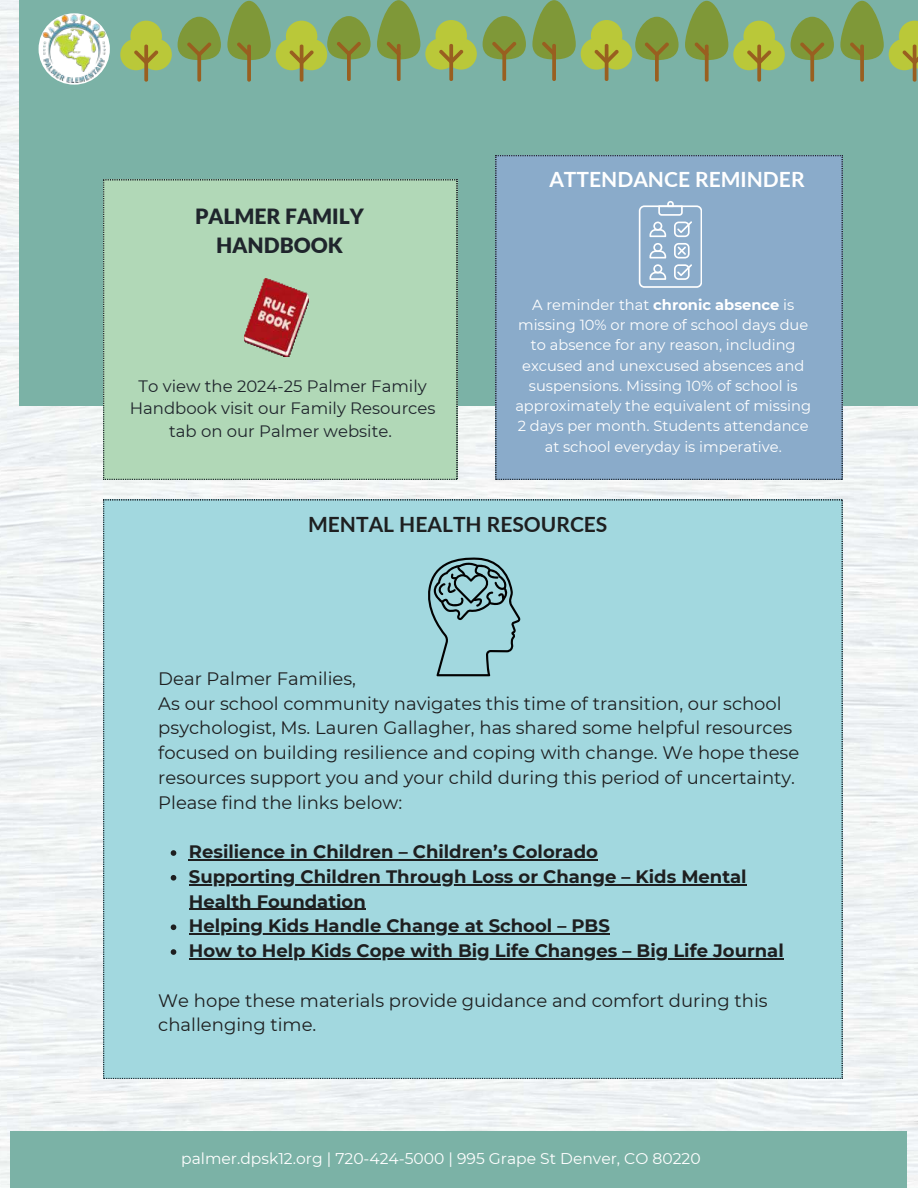
<style>
.page{position:relative;width:918px;height:1188px;background:#fff}
.page>*{position:absolute;margin:0;border:0;box-sizing:border-box;transform-origin:0 0}
.t1{font:700 21px "Lato";color:#1e1f20}
.t2{font:900 21px/29.2px "Lato";color:#1f252c;text-align:center}
.t3{font:700 21px "Lato";color:#fff}
.t4{font:18px/24.8px "Montserrat";color:#1e1f20}
.t5{font:700 18px/24.8px "Montserrat";color:#1e1f20}
.t6{font:16.5px/22.5px "Montserrat";color:#1f252c;text-align:center}
.t7{font:15.6px "Montserrat";color:#fff}
.t8{font:14.7px/20.2px "Montserrat";color:#fff;text-align:center}
.s1{font-weight:700}
</style>
<div class="page">
<img style="left:0;top:0;width:918px;height:1187px">
<div style="left:19px;top:0;width:899px;height:406px;background:#7bb2a6"></div>
<div style="left:10px;top:1132px;width:897px;height:56px;background:#7bb2a6"></div>
<div style="left:103px;top:179px;width:354px;height:301px;background:#b1d8b7"></div>
<svg style="left:39px;top:13px;width:71px;height:72px"></svg>
<img style="left:41px;top:13px;width:66px;height:70px">
<img style="left:243px;top:278px;width:66px;height:79px">
<div style="left:495px;top:155px;width:348px;height:325px;background:#8aabca"></div>
<svg style="left:639px;top:201px;width:63px;height:87px"></svg>
<div style="left:130px;top:21px;width:32px;height:31px;background:#bac839;border-radius:50%"></div>
<div style="left:120px;top:39px;width:32px;height:31px;background:#bac839;border-radius:50%"></div>
<div style="left:140px;top:39px;width:32px;height:31px;background:#bac839;border-radius:50%"></div>
<svg style="left:134px;top:44px;width:25px;height:38px"></svg>
<div style="left:286px;top:21px;width:31px;height:31px;background:#bac839;border-radius:50%"></div>
<div style="left:276px;top:39px;width:31px;height:31px;background:#bac839;border-radius:50%"></div>
<div style="left:296px;top:39px;width:31px;height:31px;background:#bac839;border-radius:50%"></div>
<svg style="left:289px;top:44px;width:25px;height:38px"></svg>
<svg style="left:178px;top:17px;width:43px;height:65px"></svg>
<svg style="left:227px;top:1px;width:44px;height:81px"></svg>
<div style="left:435px;top:20px;width:32px;height:31px;background:#bac839;border-radius:50%"></div>
<div style="left:425px;top:38px;width:32px;height:32px;background:#bac839;border-radius:50%"></div>
<div style="left:445px;top:38px;width:32px;height:32px;background:#bac839;border-radius:50%"></div>
<svg style="left:438px;top:44px;width:26px;height:37px"></svg>
<svg style="left:327px;top:16px;width:44px;height:65px"></svg>
<svg style="left:377px;top:0;width:43px;height:81px"></svg>
<div style="left:591px;top:20px;width:31px;height:31px;background:#bac839;border-radius:50%"></div>
<div style="left:581px;top:38px;width:31px;height:32px;background:#bac839;border-radius:50%"></div>
<div style="left:601px;top:38px;width:31px;height:32px;background:#bac839;border-radius:50%"></div>
<svg style="left:593px;top:44px;width:27px;height:37px"></svg>
<svg style="left:483px;top:16px;width:43px;height:65px"></svg>
<svg style="left:532px;top:0;width:44px;height:81px"></svg>
<div style="left:743px;top:21px;width:32px;height:31px;background:#bac839;border-radius:50%"></div>
<div style="left:733px;top:39px;width:32px;height:31px;background:#bac839;border-radius:50%"></div>
<div style="left:753px;top:39px;width:32px;height:31px;background:#bac839;border-radius:50%"></div>
<svg style="left:747px;top:44px;width:25px;height:38px"></svg>
<svg style="left:635px;top:17px;width:44px;height:65px"></svg>
<svg style="left:685px;top:1px;width:43px;height:81px"></svg>
<svg style="left:791px;top:17px;width:43px;height:65px"></svg>
<svg style="left:840px;top:1px;width:78px;height:81px"></svg>
<div style="left:103px;top:499px;width:739px;height:580px;background:#a2d8df"></div>
<svg style="left:425px;top:557px;width:95px;height:119px"></svg>
<svg style="left:171px;top:850px;width:5px;height:6px"></svg>
<hr style="left:189px;top:859px;width:409px;height:1px;background:#1e1f20">
<svg style="left:171px;top:875px;width:5px;height:6px"></svg>
<hr style="left:189px;top:884px;width:558px;height:1px;background:#1e1f20">
<hr style="left:189px;top:909px;width:177px;height:1px;background:#1e1f20">
<svg style="left:171px;top:924px;width:5px;height:6px"></svg>
<hr style="left:189px;top:933px;width:421px;height:2px;background:#1e1f20">
<svg style="left:171px;top:949px;width:5px;height:6px"></svg>
<hr style="left:189px;top:958px;width:595px;height:1px;background:#1e1f20">
<p class="t2" style="left:195px;top:201px;width:170px">PALMER FAMILY<br>HANDBOOK</p>
<p class="t6" style="left:130px;top:374px;width:307px">To view the 2024-25 Palmer Family<br>Handbook visit our Family Resources tab on our Palmer website.</p>
<p class="t3" style="left:549px;top:164px;width:257px">ATTENDANCE REMINDER</p>
<p class="t8" style="left:515px;top:294px;width:297px">A reminder that <span class="s1">chronic absence</span> is missing 10% or more of school days due to absence for any reason, including excused and unexcused absences and suspensions. Missing 10% of school is approximately the equivalent of missing 2 days per month. Students attendance at school everyday is imperative.</p>
<p class="t1" style="left:308px;top:509px;width:301px">MENTAL HEALTH RESOURCES</p>
<p class="t4" style="left:158px;top:665px;width:642px">Dear Palmer Families,<br>As our school community navigates this time of transition, our school psychologist, Ms. Lauren Gallagher, has shared some helpful resources focused on building resilience and coping with change. We hope these resources support you and your child during this period of uncertainty.<br>Please find the links below:</p>
<p class="t5" style="left:189px;top:838px;width:596px">Resilience in Children – Children’s Colorado<br>Supporting Children Through Loss or Change – Kids Mental Health Foundation<br>Helping Kids Handle Change at School – PBS<br>How to Help Kids Cope with Big Life Changes – Big Life Journal</p>
<p class="t4" style="left:158px;top:987px;width:611px">We hope these materials provide guidance and comfort during this challenging time.</p>
<p class="t7" style="left:181px;top:1148px;width:521px">palmer.dpsk12.org | 720-424-5000 | 995 Grape St Denver, CO 80220</p>
</div>
